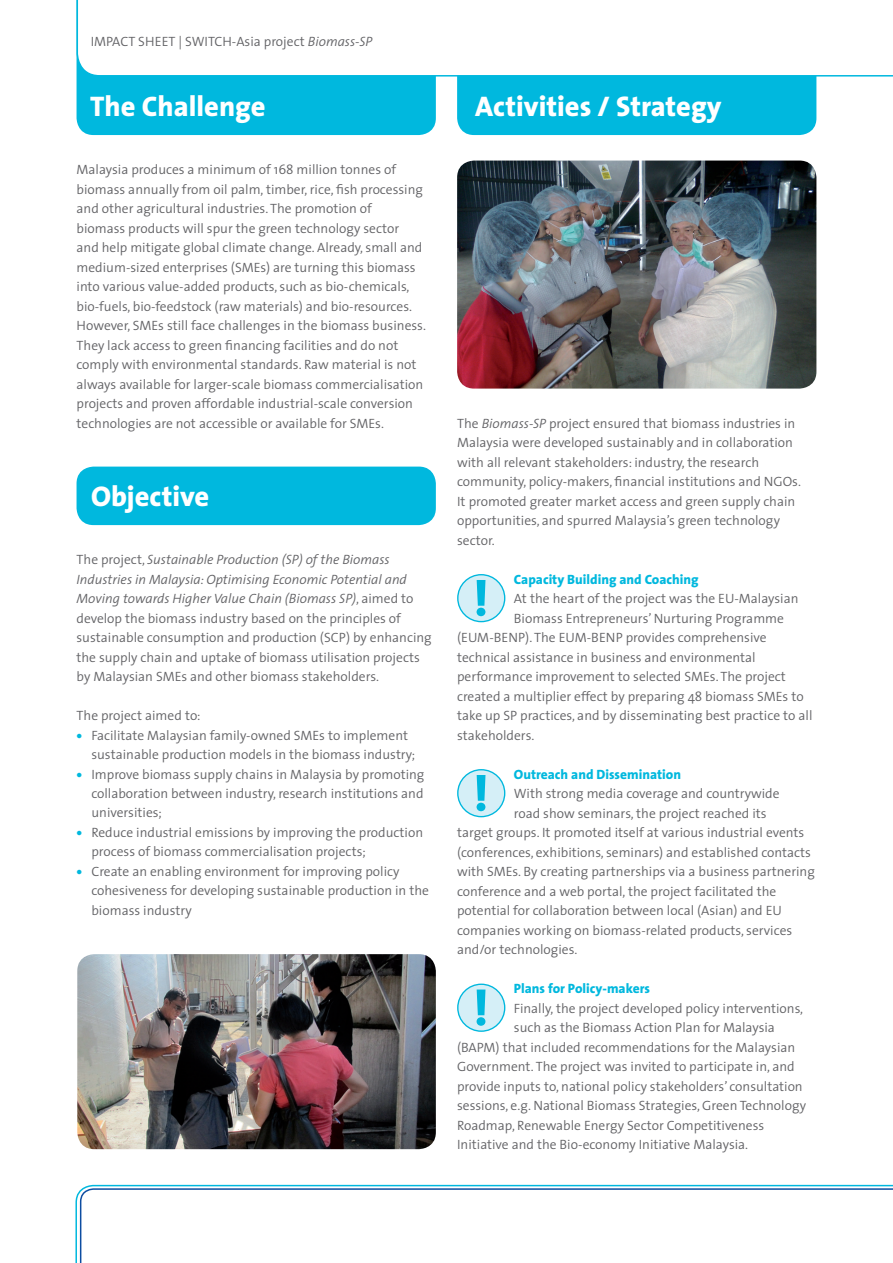
<style>
.page{position:relative;width:893px;height:1263px;background:#fff}
.page>*{position:absolute;margin:0;border:0;box-sizing:border-box;transform-origin:0 0}
.t1{font:800 28.5px "The Sans";color:#fff}
.t2{font:300 13.5px/19.5px "The Sans";color:#636366}
.t3{font:800 13.5px "The Sans";color:#00b8de}
.s1{font-style:italic}
.s2{font-weight:800;color:#00b8de}
</style>
<div class="page">
<div style="left:77px;top:77px;width:359px;height:58px;background:#00b8de"></div>
<div style="left:77px;top:467px;width:359px;height:58px;background:#00b8de;border-radius:17px"></div>
<div style="left:457px;top:50px;width:359px;height:85px;background:#00b8de;border-radius:17px"></div>
<img style="left:77px;top:954px;width:359px;height:195px">
<img style="left:457px;top:161px;width:359px;height:228px">
<svg style="left:77px;top:0;width:816px;height:77px"></svg>
<svg style="left:75px;top:1184px;width:818px;height:79px"></svg>
<div style="left:458px;top:575px;width:47px;height:47px;background:#d5eff7;border-radius:50%"></div>
<div style="left:457px;top:574px;width:48px;height:48px;border:1px solid #00b8de;border-radius:50%"></div>
<svg style="left:477px;top:580px;width:8px;height:36px"></svg>
<div style="left:458px;top:770px;width:47px;height:47px;background:#d5eff7;border-radius:50%"></div>
<div style="left:457px;top:769px;width:48px;height:48px;border:1px solid #00b8de;border-radius:50%"></div>
<svg style="left:477px;top:775px;width:8px;height:36px"></svg>
<div style="left:458px;top:984px;width:47px;height:47px;background:#d5eff7;border-radius:50%"></div>
<div style="left:457px;top:983px;width:48px;height:49px;border:1px solid #00b8de;border-radius:50%"></div>
<svg style="left:477px;top:989px;width:8px;height:37px"></svg>
<p class="t2" style="left:91px;top:31px;width:283px">IMPACT SHEET | SWITCH-Asia project <span class="s1">Biomass-SP</span></p>
<h1 class="t1" style="left:90px;top:82px;width:177px">The Challenge</h1>
<p class="t2" style="left:77px;top:159px;width:351px">Malaysia produces a minimum of 168 million tonnes of biomass annually from oil palm, timber, rice, fish processing and other agricultural industries. The promotion of<br>biomass products will spur the green technology sector<br>and help mitigate global climate change. Already, small and medium-sized enterprises (SMEs) are turning this biomass into various value-added products, such as bio-chemicals, bio-fuels, bio-feedstock (raw materials) and bio-resources.<br>However, SMEs still face challenges in the biomass business.<br>They lack access to green financing facilities and do not comply with environmental standards. Raw material is not always available for larger-scale biomass commercialisation projects and proven affordable industrial-scale conversion technologies are not accessible or available for SMEs.</p>
<h1 class="t1" style="left:91px;top:472px;width:120px">Objective</h1>
<p class="t2" style="left:77px;top:549px;width:357px">The project, <span class="s1">Sustainable Production (SP) of the Biomass Industries in Malaysia: Optimising Economic Potential and Moving towards Higher Value Chain (Biomass SP)</span>, aimed to develop the biomass industry based on the principles of sustainable consumption and production (SCP) by enhancing the supply chain and uptake of biomass utilisation projects by Malaysian SMEs and other biomass stakeholders.</p>
<p class="t2" style="left:77px;top:705px;width:126px">The project aimed to:</p>
<p class="t2" style="left:91px;top:725px;width:325px;text-indent:-15px"><span class="s2">•</span> Facilitate Malaysian family-owned SMEs to implement sustainable production models in the biomass industry;</p>
<p class="t2" style="left:91px;top:764px;width:335px;text-align:justify;text-indent:-15px"><span class="s2">•</span> Improve biomass supply chains in Malaysia by promoting collaboration between industry, research institutions and universities;</p>
<p class="t2" style="left:91px;top:822px;width:333px;text-indent:-15px"><span class="s2">•</span> Reduce industrial emissions by improving the production process of biomass commercialisation projects;</p>
<p class="t2" style="left:91px;top:861px;width:339px;text-indent:-15px"><span class="s2">•</span> Create an enabling environment for improving policy cohesiveness for developing sustainable production in the biomass industry</p>
<h1 class="t1" style="left:475px;top:82px;width:248px">Activities / Strategy</h1>
<p class="t2" style="left:457px;top:413px;width:345px">The <span class="s1">Biomass-SP</span> project ensured that biomass industries in Malaysia were developed sustainably and in collaboration with all relevant stakeholders: industry, the research community, policy-makers, financial institutions and NGOs.<br>It promoted greater market access and green supply chain opportunities, and spurred Malaysia’s green technology sector.</p>
<p class="t3" style="left:514px;top:568px;width:186px">Capacity Building and Coaching</p>
<p class="t2" style="left:514px;top:588px;width:286px">At the heart of the project was the EU-Malaysian</p>
<p class="t2" style="left:514px;top:608px;width:272px">Biomass Entrepreneurs’ Nurturing Programme</p>
<p class="t2" style="left:457px;top:627px;width:311px">(EUM-BENP). The EUM-BENP provides comprehensive</p>
<p class="t2" style="left:457px;top:647px;width:300px">technical assistance in business and environmental</p>
<p class="t2" style="left:457px;top:666px;width:330px">performance improvement to selected SMEs. The project</p>
<p class="t2" style="left:457px;top:686px;width:348px">created a multiplier effect by preparing 48 biomass SMEs to</p>
<p class="t2" style="left:457px;top:705px;width:357px">take up SP practices, and by disseminating best practice to all</p>
<p class="t2" style="left:457px;top:725px;width:79px">stakeholders.</p>
<p class="t3" style="left:514px;top:762px;width:169px">Outreach and Dissemination</p>
<p class="t2" style="left:514px;top:783px;width:267px">With strong media coverage and countrywide</p>
<p class="t2" style="left:514px;top:803px;width:254px">road show seminars, the project reached its</p>
<p class="t2" style="left:457px;top:822px;width:349px">target groups. It promoted itself at various industrial events</p>
<p class="t2" style="left:457px;top:842px;width:355px">(conferences, exhibitions, seminars) and established contacts</p>
<p class="t2" style="left:457px;top:861px;width:359px">with SMEs. By creating partnerships via a business partnering</p>
<p class="t2" style="left:457px;top:881px;width:321px">conference and a web portal, the project facilitated the</p>
<p class="t2" style="left:457px;top:900px;width:326px">potential for collaboration between local (Asian) and EU</p>
<p class="t2" style="left:457px;top:920px;width:337px">companies working on biomass-related products, services</p>
<p class="t2" style="left:457px;top:939px;width:122px">and/or technologies.</p>
<p class="t3" style="left:514px;top:977px;width:138px">Plans for Policy-makers</p>
<p class="t2" style="left:514px;top:998px;width:291px">Finally, the project developed policy interventions,</p>
<p class="t2" style="left:514px;top:1017px;width:263px">such as the Biomass Action Plan for Malaysia</p>
<p class="t2" style="left:457px;top:1037px;width:340px">(BAPM) that included recommendations for the Malaysian</p>
<p class="t2" style="left:457px;top:1056px;width:339px">Government. The project was invited to participate in, and</p>
<p class="t2" style="left:457px;top:1076px;width:347px">provide inputs to, national policy stakeholders’ consultation</p>
<p class="t2" style="left:457px;top:1095px;width:350px">sessions, e.g. National Biomass Strategies, Green Technology</p>
<p class="t2" style="left:457px;top:1115px;width:309px">Roadmap, Renewable Energy Sector Competitiveness</p>
<p class="t2" style="left:457px;top:1134px;width:293px">Initiative and the Bio-economy Initiative Malaysia.</p>
</div>
